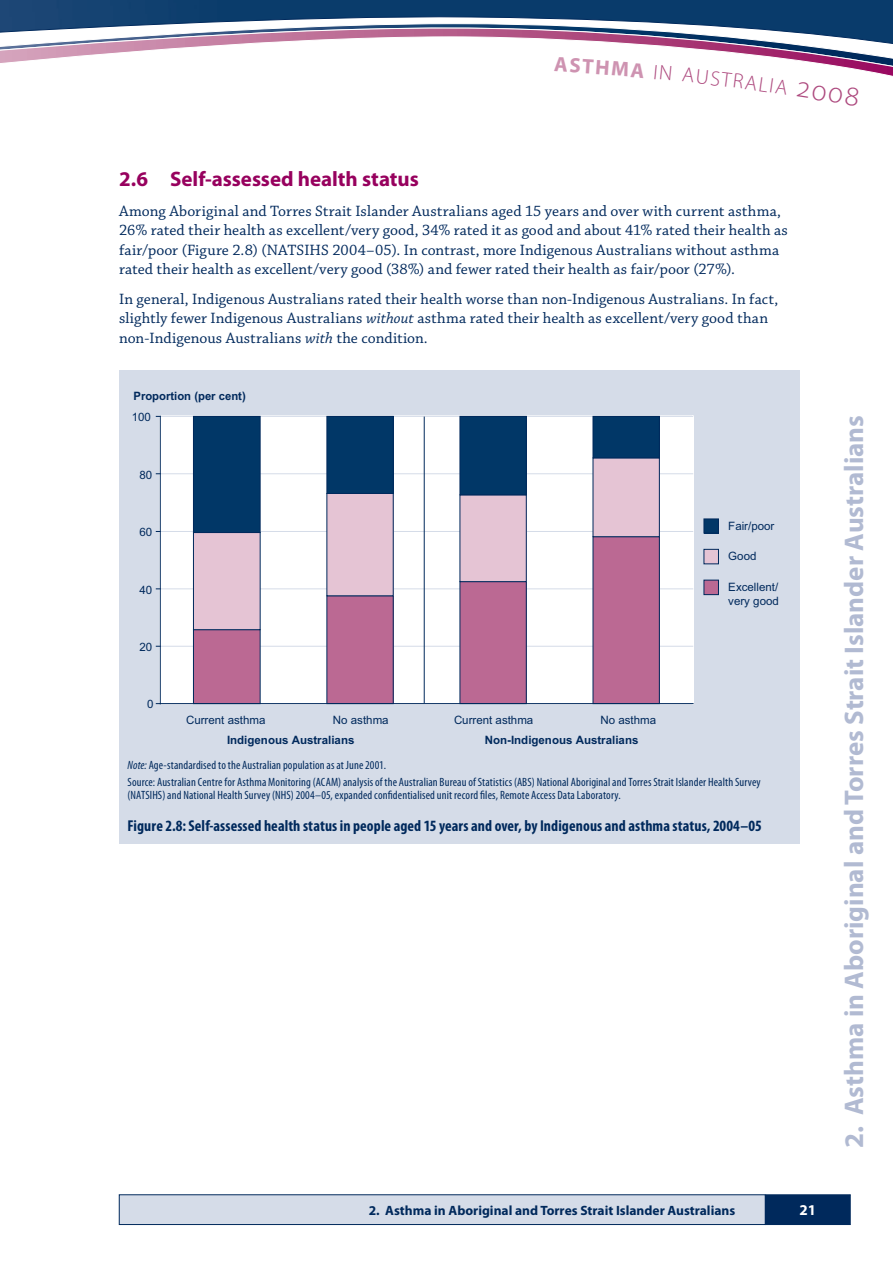
<style>
.page{position:relative;width:893px;height:1263px;background:#fff}
.page>*{position:absolute;margin:0;border:0;box-sizing:border-box;transform-origin:0 0}
.t1{font:700 27px "Myriad Pro";color:#b1bad2}
.t2{font:700 21px "Myriad Pro";letter-spacing:-.005em;color:#97015e}
.t3{font:300 21px "Myriad Pro";color:#ad497e}
.t4{font:15.75px/19.5px "Chaparral Pro";letter-spacing:.005em;color:#00295c}
.t5{font:700 condensed 15.75px "Myriad Pro";letter-spacing:.005em;color:#00295c}
.t6{font:700 15px "Myriad Pro";color:#fff}
.t7{font:700 13.5px "Myriad Pro";color:#00295c}
.t8{font:condensed 12px/17px "Myriad Pro";letter-spacing:.01em;color:#00295c}
.t9{font:11.55px/13.8px "Arial";color:#00295c}
.t10{font:700 11.55px "Arial";color:#00295c}
.s1{font-style:italic}
</style>
<div class="page">
<img style="left:0;top:0;width:893px;height:14px">
<div style="left:119px;top:1195px;width:646px;height:29px;background:#d5dce8"></div>
<div style="left:119px;top:1194px;width:646px;height:31px;border:1px solid #00295c"></div>
<div style="left:766px;top:1195px;width:84px;height:29px;background:#00295c"></div>
<div style="left:765px;top:1194px;width:85px;height:31px;border:1px solid #00295c"></div>
<div style="left:119px;top:370px;width:680px;height:474px;background:#d5dce8"></div>
<div style="left:158px;top:415px;width:536px;height:290px;background:#fff"></div>
<hr style="left:160px;top:416px;width:533px;height:1px;background:#d5dce8">
<hr style="left:160px;top:473px;width:533px;height:1px;background:#d5dce8">
<hr style="left:160px;top:531px;width:533px;height:1px;background:#d5dce8">
<hr style="left:160px;top:588px;width:533px;height:1px;background:#d5dce8">
<hr style="left:160px;top:646px;width:533px;height:1px;background:#d5dce8">
<div style="left:193px;top:630px;width:67px;height:74px;background:#bb6993"></div>
<div style="left:193px;top:629px;width:68px;height:75px;border:1px solid #00295c"></div>
<div style="left:193px;top:532px;width:67px;height:98px;background:#e5c4d4"></div>
<div style="left:193px;top:532px;width:68px;height:98px;border:1px solid #00295c"></div>
<div style="left:193px;top:416px;width:67px;height:116px;background:#013767"></div>
<div style="left:193px;top:416px;width:68px;height:117px;border:1px solid #00295c"></div>
<div style="left:327px;top:596px;width:66px;height:108px;background:#bb6993"></div>
<div style="left:326px;top:595px;width:68px;height:109px;border:1px solid #00295c"></div>
<div style="left:327px;top:493px;width:66px;height:103px;background:#e5c4d4"></div>
<div style="left:326px;top:493px;width:68px;height:103px;border:1px solid #00295c"></div>
<div style="left:327px;top:416px;width:66px;height:77px;background:#013767"></div>
<div style="left:326px;top:416px;width:68px;height:78px;border:1px solid #00295c"></div>
<div style="left:460px;top:582px;width:66px;height:122px;background:#bb6993"></div>
<div style="left:460px;top:581px;width:67px;height:123px;border:1px solid #00295c"></div>
<div style="left:460px;top:495px;width:66px;height:87px;background:#e5c4d4"></div>
<div style="left:460px;top:494px;width:67px;height:88px;border:1px solid #00295c"></div>
<div style="left:460px;top:416px;width:66px;height:79px;background:#013767"></div>
<div style="left:460px;top:416px;width:67px;height:79px;border:1px solid #00295c"></div>
<div style="left:593px;top:537px;width:66px;height:167px;background:#bb6993"></div>
<div style="left:593px;top:536px;width:67px;height:168px;border:1px solid #00295c"></div>
<div style="left:593px;top:458px;width:66px;height:79px;background:#e5c4d4"></div>
<div style="left:593px;top:457px;width:67px;height:80px;border:1px solid #00295c"></div>
<div style="left:593px;top:416px;width:66px;height:42px;background:#013767"></div>
<div style="left:593px;top:416px;width:67px;height:42px;border:1px solid #00295c"></div>
<hr style="left:160px;top:703px;width:534px;height:1px;background:#00295c">
<hr style="left:160px;top:416px;width:1px;height:288px;background:#00295c">
<div style="left:704px;top:580px;width:14px;height:15px;background:#bb6993"></div>
<div style="left:704px;top:580px;width:15px;height:15px;border:1px solid #00295c"></div>
<div style="left:704px;top:549px;width:14px;height:15px;background:#e5c4d4"></div>
<div style="left:704px;top:549px;width:15px;height:15px;border:1px solid #00295c"></div>
<div style="left:704px;top:519px;width:14px;height:14px;background:#013767"></div>
<div style="left:704px;top:519px;width:15px;height:14px;border:1px solid #00295c"></div>
<hr style="left:424px;top:417px;width:1px;height:286px;background:#00295c">
<svg style="left:0;top:14px;width:893px;height:63px"></svg>
<h2 class="t3" style="left:747px;top:69px;width:44px;rotate:8deg">alia</h2>
<h2 class="t2" style="left:119px;top:165px;width:301px">2.6 Self-assessed health status</h2>
<p class="t4" style="left:119px;top:202px;width:670px">Among Aboriginal and Torres Strait Islander Australians aged 15 years and over with current asthma, 26% rated their health as excellent/very good, 34% rated it as good and about 41% rated their health as fair/poor (Figure 2.8) (NATSIHS 2004–05). In contrast, more Indigenous Australians without asthma rated their health as excellent/very good (38%) and fewer rated their health as fair/poor (27%).</p>
<p class="t4" style="left:119px;top:290px;width:661px">In general, Indigenous Australians rated their health worse than non-Indigenous Australians. In fact, slightly fewer Indigenous Australians <span class="s1">without</span> asthma rated their health as excellent/very good than non-Indigenous Australians <span class="s1">with</span> the condition.</p>
<p class="t10" style="left:133px;top:388px;width:114px">Proportion (per cent)</p>
<p class="t9" style="left:132px;top:410px;width:21px">100</p>
<p class="t9" style="left:139px;top:468px;width:14px">80</p>
<p class="t9" style="left:139px;top:525px;width:14px">60</p>
<p class="t9" style="left:139px;top:583px;width:14px">40</p>
<p class="t9" style="left:139px;top:640px;width:14px">20</p>
<p class="t9" style="left:147px;top:698px;width:8px">0</p>
<p class="t9" style="left:186px;top:713px;width:81px">Current asthma</p>
<p class="t9" style="left:333px;top:713px;width:57px">No asthma</p>
<p class="t9" style="left:454px;top:713px;width:81px">Current asthma</p>
<p class="t9" style="left:601px;top:713px;width:57px">No asthma</p>
<p class="t9" style="left:728px;top:519px;width:48px">Fair/poor</p>
<p class="t9" style="left:728px;top:549px;width:30px">Good</p>
<p class="t9" style="left:728px;top:580px;width:52px">Excellent/ very good</p>
<p class="t10" style="left:227px;top:732px;width:129px">Indigenous Australians</p>
<p class="t10" style="left:485px;top:733px;width:155px">Non-Indigenous Australians</p>
<p class="t8" style="left:128px;top:756px;width:635px"><span class="s1">Note:</span> Age-standardised to the Australian population as at June 2001.<br>Source: Australian Centre for Asthma Monitoring (ACAM) analysis of the Australian Bureau of Statistics (ABS) National Aboriginal and Torres Strait Islander Health Survey</p>
<p class="t8" style="left:128px;top:786px;width:495px">(NATSIHS) and National Health Survey (NHS) 2004–05, expanded confidentialised unit record files, Remote Access Data Laboratory.</p>
<p class="t5" style="left:128px;top:816px;width:636px">Figure 2.8: Self-assessed health status in people aged 15 years and over, by Indigenous and asthma status, 2004–05</p>
<p class="t7" style="left:369px;top:1201px;width:368px">2. Asthma in Aboriginal and Torres Strait Islander Australians</p>
<p class="t6" style="left:800px;top:1200px;width:18px">21</p>
<h1 class="t1" style="left:836px;top:1148px;width:734px;rotate:-90deg">2. Asthma in Aboriginal and Torres Strait Islander Australians</h1>
</div>
